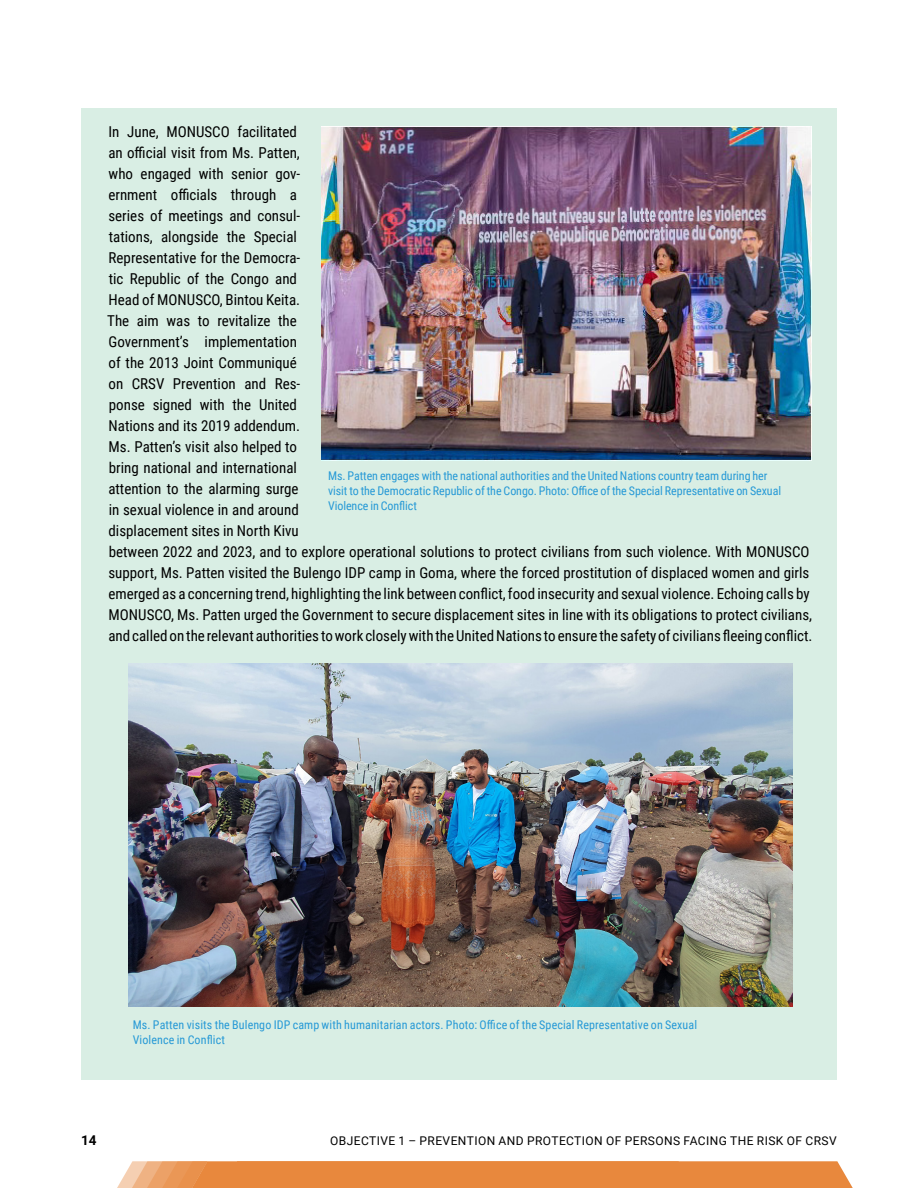
<style>
.page{position:relative;width:918px;height:1188px;background:#fff}
.page>*{position:absolute;margin:0;border:0;box-sizing:border-box;transform-origin:0 0}
.t1{font:15px/21px "Roboto Condensed";color:#000}
.t2{font:700 13.5px "Roboto";color:#000}
.t3{font:12px/15px "Roboto Condensed";letter-spacing:-.005em;color:#2699d6}
.t4{font:12px "Roboto";letter-spacing:.035em;color:#000}
</style>
<div class="page">
<svg style="left:117px;top:1161px;width:736px;height:27px;background:#e98e47"></svg>
<div style="left:81px;top:108px;width:756px;height:972px;background:#d9eee4"></div>
<img style="left:128px;top:664px;width:664px;height:343px">
<img style="left:322px;top:127px;width:489px;height:334px">
<p class="t1" style="left:107px;top:120px;width:707px">In June, MONUSCO facilitated<br>an official visit from Ms. Patten,<br>who engaged with senior gov-<br>ernment officials through a<br>series of meetings and consul-<br>tations, alongside the Special<br>Representative for the Democra-<br>tic Republic of the Congo and<br>Head of MONUSCO, Bintou Keita.<br>The aim was to revitalize the<br>Government’s implementation<br>of the 2013 Joint Communiqué<br>on CRSV Prevention and Res-<br>ponse signed with the United<br>Nations and its 2019 addendum.<br>Ms. Patten’s visit also helped to<br>bring national and international<br>attention to the alarming surge<br>in sexual violence in and around<br>displacement sites in North Kivu<br>between 2022 and 2023, and to explore operational solutions to protect civilians from such violence. With MONUSCO support, Ms. Patten visited the Bulengo IDP camp in Goma, where the forced prostitution of displaced women and girls emerged as a concerning trend, highlighting the link between conflict, food insecurity and sexual violence. Echoing calls by MONUSCO, Ms. Patten urged the Government to secure displacement sites in line with its obligations to protect civilians, and called on the relevant authorities to work closely with the United Nations to ensure the safety of civilians fleeing conflict.</p>
<p class="t3" style="left:328px;top:468px;width:455px">Ms. Patten engages with the national authorities and the United Nations country team during her visit to the Democratic Republic of the Congo. Photo: Office of the Special Representative on Sexual<br>Violence in Conflict</p>
<p class="t3" style="left:133px;top:1016px;width:566px">Ms. Patten visits the Bulengo IDP camp with humanitarian actors. Photo: Office of the Special Representative on Sexual<br>Violence in Conflict</p>
<p class="t2" style="left:81px;top:1130px;width:17px">14</p>
<p class="t4" style="left:330px;top:1132px;width:508px">OBJECTIVE 1 – PREVENTION AND PROTECTION OF PERSONS FACING THE RISK OF CRSV</p>
</div>
